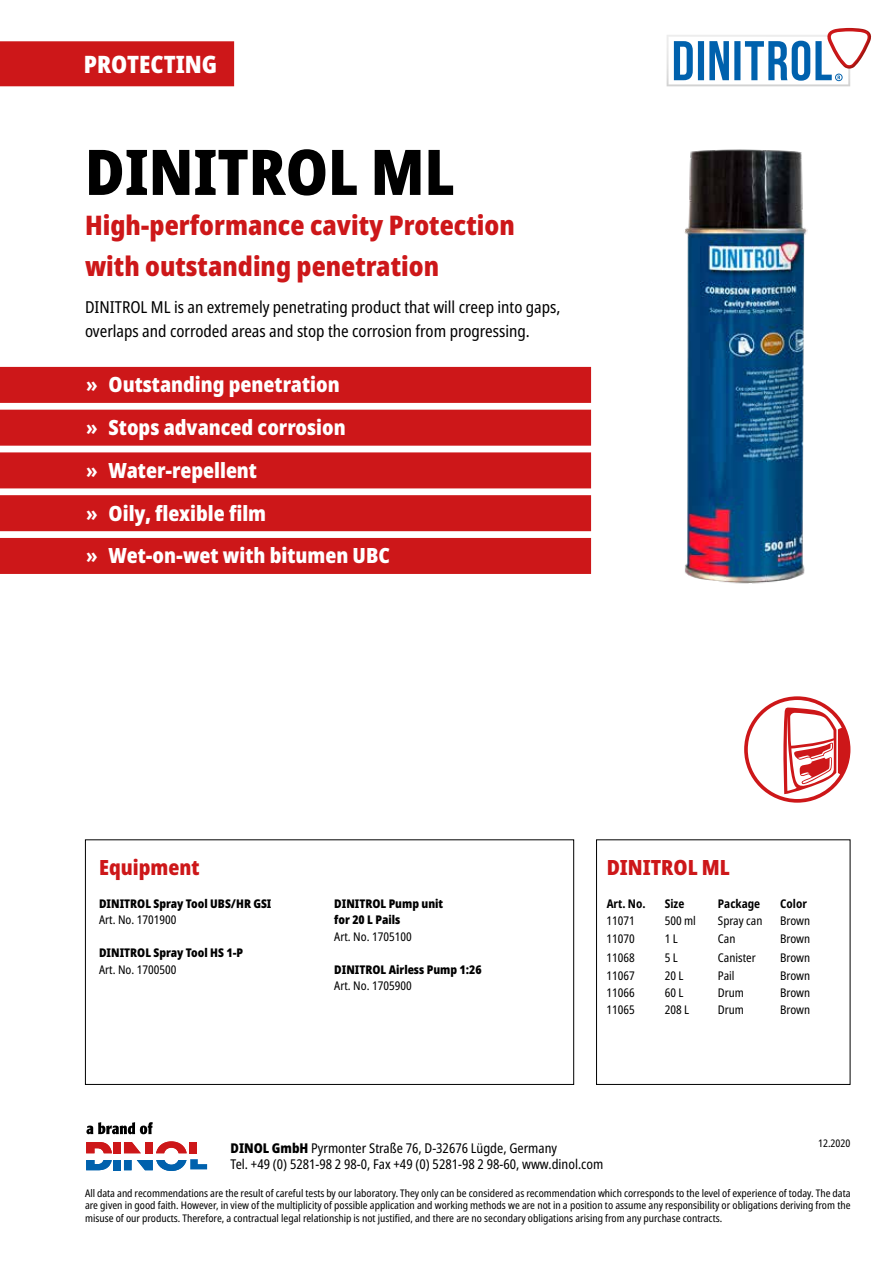
<style>
.page{position:relative;width:893px;height:1263px;background:#fff}
.page>*{position:absolute;margin:0;border:0;box-sizing:border-box;transform-origin:0 0}
.t1{font:900 condensed 63px "Noto Sans";color:#000}
.t2{font:900 condensed 27px/40.5px "Noto Sans";color:#cd1719}
.t3{font:900 condensed 24px "Noto Sans";color:#fff}
.t4{font:900 condensed 21px/42.8px "Noto Sans";color:#fff}
.t5{font:900 condensed 21px "Noto Sans";color:#cd1719}
.t6{font:condensed 16.5px/24px "Noto Sans";color:#000}
.t7{font:condensed 13.5px/16.2px "Noto Sans";color:#000}
.t8{font:condensed 12px "Noto Sans";color:#000}
.t9{font:900 condensed 12px/16.5px "Noto Sans";color:#000}
.t10{font:700 condensed 12px "Noto Sans";color:#000}
.t11{font:condensed 10.5px/12.6px "Noto Sans";color:#000;text-align:justify}
.s1{font-weight:700}
.s2{font-weight:900}
</style>
<div class="page">
<div style="left:114px;top:1142px;width:7px;height:11px;background:#cd1719"></div>
<div style="left:145px;top:1142px;width:8px;height:11px;background:#cd1719"></div>
<svg style="left:124px;top:1142px;width:17px;height:11px"></svg>
<div style="left:189px;top:1142px;width:8px;height:11px;background:#cd1719"></div>
<svg style="left:86px;top:1142px;width:26px;height:11px"></svg>
<svg style="left:156px;top:1141px;width:31px;height:12px"></svg>
<div style="left:114px;top:1160px;width:7px;height:10px;background:#0061ad"></div>
<div style="left:124px;top:1160px;width:8px;height:10px;background:#0061ad"></div>
<svg style="left:86px;top:1160px;width:26px;height:10px"></svg>
<svg style="left:137px;top:1159px;width:70px;height:12px"></svg>
<svg style="left:86px;top:1122px;width:67px;height:12px"></svg>
<div style="left:0;top:41px;width:234px;height:45px;background:#cd1719"></div>
<div style="left:667px;top:35px;width:183px;height:51px;background:#e6e6e6"></div>
<div style="left:668px;top:37px;width:180px;height:47px;background:#fff"></div>
<svg style="left:674px;top:28px;width:198px;height:53px"></svg>
<div style="left:0;top:367px;width:591px;height:36px;background:#cd1719"></div>
<div style="left:0;top:410px;width:591px;height:36px;background:#cd1719"></div>
<div style="left:0;top:452px;width:591px;height:36px;background:#cd1719"></div>
<div style="left:0;top:495px;width:591px;height:36px;background:#cd1719"></div>
<div style="left:0;top:538px;width:591px;height:36px;background:#cd1719"></div>
<svg style="left:744px;top:696px;width:106px;height:107px"></svg>
<img style="left:684px;top:149px;width:124px;height:435px">
<div style="left:85px;top:839px;width:489px;height:246px;border:1px solid #000"></div>
<div style="left:596px;top:839px;width:254px;height:246px;border:1px solid #000"></div>
<h3 class="t3" style="left:84px;top:46px;width:135px">PROTECTING</h3>
<h1 class="t1" style="left:85px;top:124px;width:371px">DINITROL ML</h1>
<h2 class="t2" style="left:85px;top:205px;width:431px">High-performance cavity Protection with outstanding penetration</h2>
<h3 class="t6" style="left:85px;top:295px;width:477px">DINITROL ML is an extremely penetrating product that will creep into gaps, overlaps and corroded areas and stop the corrosion from progressing.</h3>
<h3 class="t4" style="left:86px;top:363px;width:305px"><span class="s1">»</span> Outstanding penetration<br><span class="s1">»</span> Stops advanced corrosion<br><span class="s1">»</span> Water-repellent<br><span class="s1">»</span> Oily, flexible film<br><span class="s1">»</span> Wet-on-wet with bitumen UBC</h3>
<h3 class="t5" style="left:99px;top:851px;width:102px">Equipment</h3>
<p class="t9" style="left:99px;top:895px;width:174px">DINITROL Spray Tool UBS/HR GSI</p>
<p class="t8" style="left:99px;top:911px;width:79px">Art. No. 1701900</p>
<p class="t9" style="left:99px;top:944px;width:146px">DINITROL Spray Tool HS 1-P</p>
<p class="t8" style="left:99px;top:961px;width:79px">Art. No. 1700500</p>
<p class="t9" style="left:334px;top:895px;width:110px">DINITROL Pump unit for 20 L Pails</p>
<p class="t8" style="left:334px;top:928px;width:79px">Art. No. 1705100</p>
<p class="t9" style="left:334px;top:961px;width:149px">DINITROL Airless Pump 1:26</p>
<p class="t8" style="left:334px;top:977px;width:79px">Art. No. 1705900</p>
<h3 class="t5" style="left:607px;top:851px;width:125px">DINITROL ML</h3>
<p class="t10" style="left:607px;top:894px;width:40px">Art. No.</p>
<p class="t10" style="left:665px;top:894px;width:21px">Size</p>
<p class="t10" style="left:718px;top:894px;width:44px">Package</p>
<p class="t10" style="left:780px;top:894px;width:28px">Color</p>
<p class="t8" style="left:607px;top:912px;width:30px">11071</p>
<p class="t8" style="left:665px;top:912px;width:33px">500 ml</p>
<p class="t8" style="left:718px;top:912px;width:46px">Spray can</p>
<p class="t8" style="left:780px;top:912px;width:31px">Brown</p>
<p class="t8" style="left:607px;top:930px;width:30px">11070</p>
<p class="t8" style="left:665px;top:930px;width:15px">1 L</p>
<p class="t8" style="left:718px;top:930px;width:19px">Can</p>
<p class="t8" style="left:780px;top:930px;width:31px">Brown</p>
<p class="t8" style="left:607px;top:949px;width:30px">11068</p>
<p class="t8" style="left:665px;top:949px;width:15px">5 L</p>
<p class="t8" style="left:718px;top:949px;width:39px">Canister</p>
<p class="t8" style="left:780px;top:949px;width:31px">Brown</p>
<p class="t8" style="left:607px;top:967px;width:30px">11067</p>
<p class="t8" style="left:665px;top:967px;width:20px">20 L</p>
<p class="t8" style="left:718px;top:967px;width:18px">Pail</p>
<p class="t8" style="left:780px;top:967px;width:31px">Brown</p>
<p class="t8" style="left:607px;top:984px;width:30px">11066</p>
<p class="t8" style="left:665px;top:984px;width:20px">60 L</p>
<p class="t8" style="left:718px;top:984px;width:28px">Drum</p>
<p class="t8" style="left:780px;top:984px;width:31px">Brown</p>
<p class="t8" style="left:607px;top:1002px;width:30px">11065</p>
<p class="t8" style="left:665px;top:1002px;width:26px">208 L</p>
<p class="t8" style="left:718px;top:1002px;width:28px">Drum</p>
<p class="t8" style="left:780px;top:1002px;width:31px">Brown</p>
<p class="t7" style="left:230px;top:1140px;width:374px"><span class="s2">DINOL GmbH</span> Pyrmonter Straße 76, D-32676 Lügde, Germany<br>Tel. +49 (0) 5281-98 2 98-0, Fax +49 (0) 5281-98 2 98-60, www.dinol.com</p>
<p class="t11" style="left:818px;top:1137px;width:34px">12.2020</p>
<p class="t11" style="left:85px;top:1187px;width:767px">All data and recommendations are the result of careful tests by our laboratory. They only can be considered as recommendation which corresponds to the level of experience of today. The data are given in good faith. However, in view of the multiplicity of possible application and working methods we are not in a position to assume any responsibility or obligations deriving from the misuse of our products. Therefore, a contractual legal relationship is not justified, and there are no secondary obligations arising from any purchase contracts.</p>
</div>
